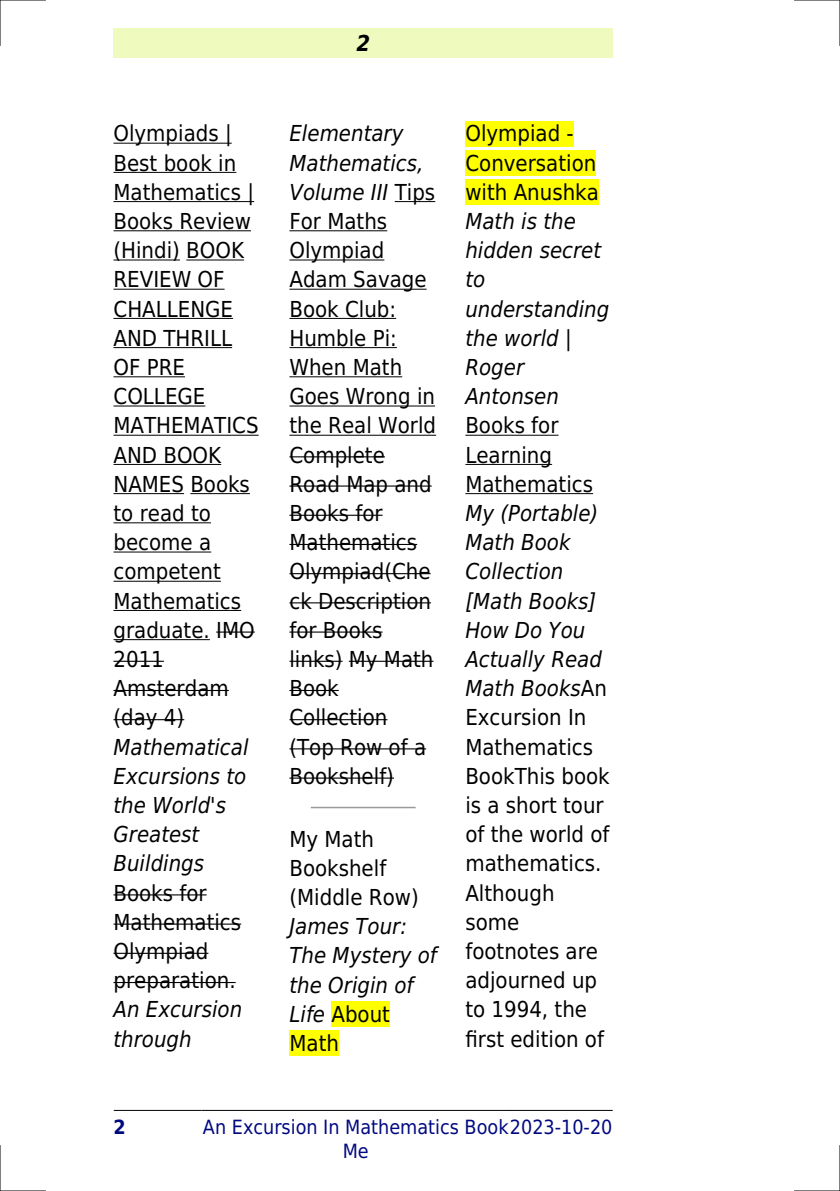
<style>
.page{position:relative;width:840px;height:1191px;background:#fff}
.page>*{position:absolute;margin:0;border:0;box-sizing:border-box;transform-origin:0 0}
.t1{font:22px/29.2px "DejaVu Sans Condensed";color:#000}
.t2{font:italic 22px/29.2px "DejaVu Sans Condensed";color:#000}
.t3{font:italic 700 22px "DejaVu Sans Condensed";color:#000}
.t4{font:19.6px/23.6px "DejaVu Sans Condensed";color:#000880}
.t5{font:700 19.6px "DejaVu Sans Condensed";color:#000880}
.s1{font-style:italic}
.s2{font-style:normal}
</style>
<div class="page">
<div style="left:113px;top:28px;width:499px;height:30px;background:#effbbe"></div>
<hr style="left:114px;top:1110px;width:87px;height:1px;background:#000">
<hr style="left:202px;top:1110px;width:307px;height:1px;background:#000">
<hr style="left:510px;top:1110px;width:102px;height:1px;background:#000">
<hr style="left:113px;top:143px;width:118px;height:1px;background:#000">
<hr style="left:113px;top:172px;width:123px;height:1px;background:#000">
<hr style="left:113px;top:201px;width:141px;height:1px;background:#000">
<hr style="left:113px;top:230px;width:138px;height:1px;background:#000">
<hr style="left:113px;top:259px;width:67px;height:1px;background:#000">
<hr style="left:186px;top:259px;width:58px;height:1px;background:#000">
<hr style="left:113px;top:289px;width:111px;height:1px;background:#000">
<hr style="left:113px;top:318px;width:120px;height:1px;background:#000">
<hr style="left:113px;top:347px;width:119px;height:1px;background:#000">
<hr style="left:113px;top:376px;width:72px;height:1px;background:#000">
<hr style="left:113px;top:405px;width:92px;height:1px;background:#000">
<hr style="left:113px;top:435px;width:145px;height:1px;background:#000">
<hr style="left:113px;top:464px;width:108px;height:1px;background:#000">
<hr style="left:113px;top:493px;width:71px;height:1px;background:#000">
<hr style="left:190px;top:493px;width:60px;height:1px;background:#000">
<hr style="left:113px;top:522px;width:98px;height:1px;background:#000">
<hr style="left:113px;top:551px;width:98px;height:1px;background:#000">
<hr style="left:113px;top:581px;width:108px;height:1px;background:#000">
<hr style="left:113px;top:610px;width:128px;height:1px;background:#000">
<hr style="left:113px;top:639px;width:97px;height:1px;background:#000">
<hr style="left:216px;top:631px;width:38px;height:1px;background:#000">
<hr style="left:113px;top:660px;width:51px;height:2px;background:#000">
<hr style="left:113px;top:690px;width:116px;height:1px;background:#000">
<hr style="left:113px;top:719px;width:71px;height:1px;background:#000">
<hr style="left:113px;top:894px;width:93px;height:1px;background:#000">
<hr style="left:113px;top:923px;width:128px;height:1px;background:#000">
<hr style="left:113px;top:952px;width:95px;height:2px;background:#000">
<hr style="left:113px;top:982px;width:122px;height:1px;background:#000">
<hr style="left:394px;top:201px;width:41px;height:1px;background:#000">
<hr style="left:289px;top:230px;width:98px;height:1px;background:#000">
<hr style="left:289px;top:259px;width:95px;height:1px;background:#000">
<hr style="left:289px;top:289px;width:137px;height:1px;background:#000">
<hr style="left:289px;top:318px;width:107px;height:1px;background:#000">
<hr style="left:289px;top:347px;width:107px;height:1px;background:#000">
<hr style="left:289px;top:376px;width:113px;height:1px;background:#000">
<hr style="left:289px;top:405px;width:146px;height:1px;background:#000">
<hr style="left:289px;top:435px;width:147px;height:1px;background:#000">
<hr style="left:289px;top:456px;width:96px;height:1px;background:#000">
<hr style="left:289px;top:485px;width:142px;height:1px;background:#000">
<hr style="left:289px;top:515px;width:93px;height:1px;background:#000">
<hr style="left:289px;top:544px;width:128px;height:1px;background:#000">
<hr style="left:289px;top:573px;width:141px;height:1px;background:#000">
<hr style="left:289px;top:602px;width:142px;height:1px;background:#000">
<hr style="left:289px;top:631px;width:93px;height:1px;background:#000">
<hr style="left:289px;top:660px;width:53px;height:2px;background:#000">
<hr style="left:348px;top:660px;width:85px;height:2px;background:#000">
<hr style="left:289px;top:690px;width:49px;height:1px;background:#000">
<hr style="left:289px;top:719px;width:98px;height:1px;background:#000">
<hr style="left:289px;top:748px;width:137px;height:1px;background:#000">
<hr style="left:289px;top:777px;width:105px;height:1px;background:#000">
<hr style="left:311px;top:806px;width:103px;height:2px;background:#999">
<div style="left:331px;top:1001px;width:59px;height:26px;background:#ff0"></div>
<div style="left:289px;top:1030px;width:50px;height:26px;background:#ff0"></div>
<div style="left:465px;top:121px;width:108px;height:25px;background:#ff0"></div>
<div style="left:465px;top:150px;width:131px;height:26px;background:#ff0"></div>
<div style="left:465px;top:179px;width:133px;height:26px;background:#ff0"></div>
<hr style="left:465px;top:435px;width:93px;height:1px;background:#000">
<hr style="left:465px;top:464px;width:87px;height:1px;background:#000">
<hr style="left:465px;top:493px;width:127px;height:1px;background:#000">
<hr style="left:0;top:0;width:45px;height:1px;background:#000">
<hr style="left:794px;top:0;width:45px;height:1px;background:#000">
<hr style="left:0;top:1190px;width:45px;height:1px;background:#000">
<hr style="left:794px;top:1190px;width:45px;height:1px;background:#000">
<hr style="left:0;top:0;width:1px;height:45px;background:#000">
<hr style="left:0;top:1145px;width:1px;height:46px;background:#000">
<hr style="left:839px;top:0;width:1px;height:45px;background:#000">
<hr style="left:839px;top:1145px;width:1px;height:46px;background:#000">
<p class="t3" style="left:356px;top:30px;width:15px">2</p>
<p class="t1" style="left:113px;top:119px;width:146px">Olympiads |<br>Best book in<br>Mathematics |<br>Books Review (Hindi) BOOK<br>REVIEW OF<br>CHALLENGE<br>AND THRILL<br>OF PRE<br>COLLEGE<br>MATHEMATICS<br>AND BOOK<br>NAMES Books to read to become a competent<br>Mathematics graduate. IMO<br>2011<br>Amsterdam (day 4)</p>
<p class="t2" style="left:113px;top:732px;width:136px">Mathematical<br>Excursions to the World's<br>Greatest<br>Buildings</p>
<p class="t1" style="left:113px;top:878px;width:129px">Books for<br>Mathematics<br>Olympiad preparation.</p>
<p class="t2" style="left:113px;top:995px;width:130px">An Excursion through</p>
<p class="t1" style="left:289px;top:119px;width:148px"><span class="s1">Elementary<br>Mathematics,<br>Volume III</span> Tips<br>For Maths<br>Olympiad<br>Adam Savage<br>Book Club:<br>Humble Pi:<br>When Math<br>Goes Wrong in the Real World<br>Complete<br>Road Map and<br>Books for<br>Mathematics<br>Olympiad(Che ck Description for Books links) My Math<br>Book<br>Collection (Top Row of a<br>Bookshelf)</p>
<p class="t1" style="left:289px;top:824px;width:131px">My Math<br>Bookshelf (Middle Row)</p>
<p class="t2" style="left:289px;top:912px;width:149px">James Tour:<br>The Mystery of the Origin of<br>Life <span class="s2">About<br>Math</span></p>
<p class="t1" style="left:465px;top:119px;width:135px">Olympiad -<br>Conversation with Anushka</p>
<p class="t2" style="left:465px;top:207px;width:145px">Math is the hidden secret to understanding the world |<br>Roger<br>Antonsen</p>
<p class="t1" style="left:465px;top:411px;width:129px">Books for<br>Learning<br>Mathematics</p>
<p class="t1" style="left:465px;top:499px;width:146px"><span class="s1">My (Portable)<br>Math Book<br>Collection [Math Books]<br>How Do You<br>Actually Read<br>Math Books</span>An<br>Excursion In<br>Mathematics<br>BookThis book is a short tour of the world of mathematics.<br>Although some footnotes are adjourned up to 1994, the first edition of</p>
<p class="t5" style="left:113px;top:1116px;width:14px">2</p>
<p class="t4" style="left:342px;top:1115px;width:271px;text-indent:-140px">An Excursion In Mathematics Book2023-10-20<br>Me</p>
</div>
